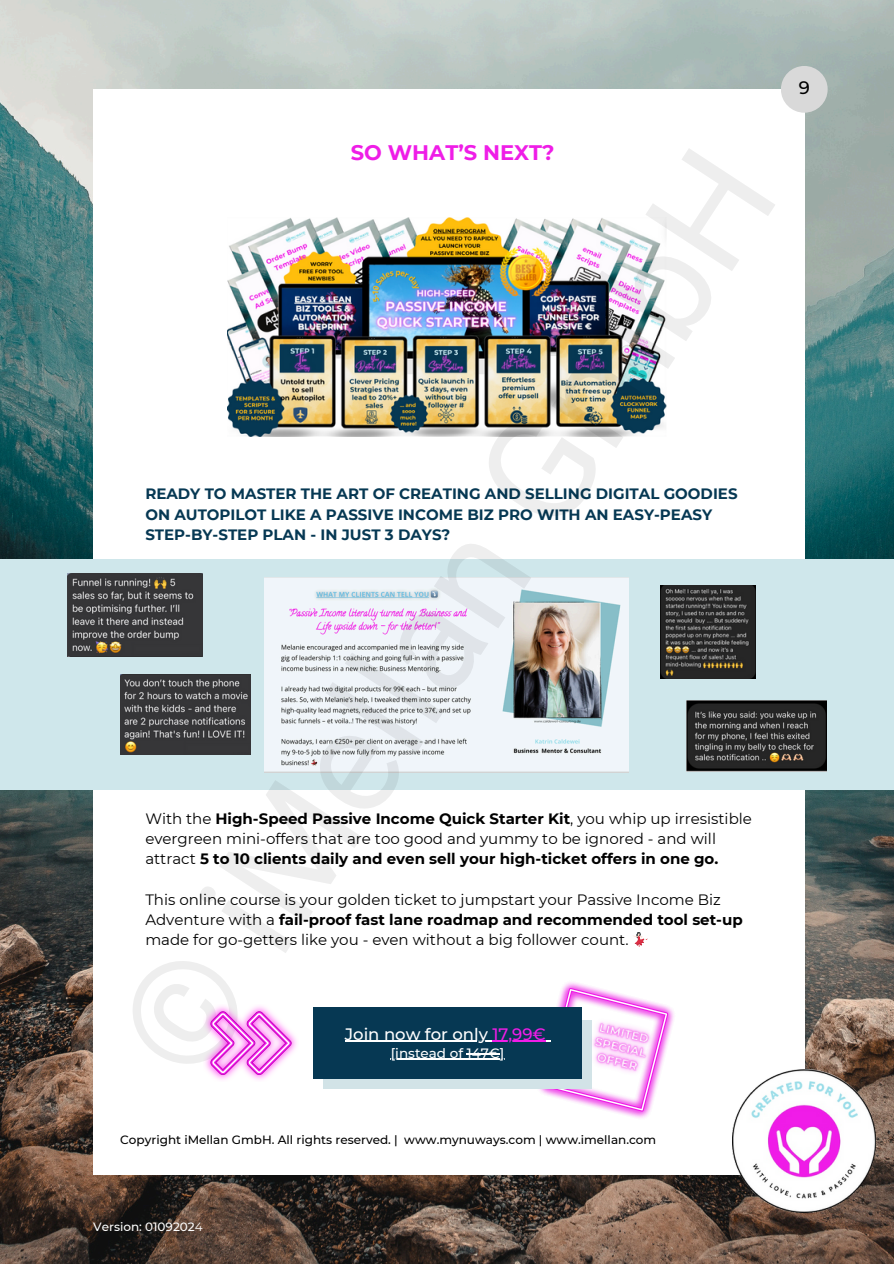
<style>
.page{position:relative;width:894px;height:1264px;background:#fff}
.page>*{position:absolute;margin:0;border:0;box-sizing:border-box;transform-origin:0 0}
.t1{font:700 21px "Montserrat";color:#ef1de7}
.t2{font:500 18px "Montserrat";color:#000}
.t3{font:500 16.5px "Montserrat";color:#fff}
.t4{font:15px/20.2px "Montserrat";color:#000}
.t5{font:700 15px/20.2px "Montserrat";color:#063853}
.t6{font:500 13.5px "Montserrat";color:#fff}
.t7{font:500 12px "Montserrat";color:#000}
.t8{font:500 12px "Montserrat";color:#fff}
.s1{font-weight:700}
.s2{color:#ef1de7}
.s3{font-weight:400}
</style>
<div class="page">
<img style="left:0;top:0;width:893px;height:1263px">
<div style="left:93px;top:89px;width:711px;height:1085px;background:#fff"></div>
<img style="left:539px;top:982px;width:135px;height:136px">
<div style="left:324px;top:1020px;width:267px;height:69px;background:#d2e3e7"></div>
<div style="left:780px;top:66px;width:47px;height:47px;background:#d9d9d9;border-radius:50%"></div>
<img style="left:732px;top:1069px;width:143px;height:143px">
<img style="left:227px;top:217px;width:439px;height:219px">
<div style="left:0;top:559px;width:893px;height:230px;background:#cfe7eb"></div>
<img style="left:265px;top:577px;width:363px;height:195px">
<img style="left:686px;top:700px;width:139px;height:71px">
<img style="left:67px;top:573px;width:135px;height:83px">
<img style="left:120px;top:674px;width:131px;height:80px">
<img style="left:660px;top:586px;width:95px;height:92px">
<div style="left:313px;top:1007px;width:268px;height:72px;background:#063853"></div>
<hr style="left:344px;top:1040px;width:148px;height:1px;background:#fff">
<hr style="left:492px;top:1040px;width:53px;height:1px;background:#ef1de7">
<svg style="left:544px;top:987px;width:124px;height:124px"></svg>
<hr style="left:390px;top:1058px;width:76px;height:1px;background:#fff">
<hr style="left:466px;top:1058px;width:33px;height:1px;background:#fff">
<hr style="left:466px;top:1053px;width:33px;height:1px;background:#fff">
<img style="left:262px;top:1006px;width:35px;height:74px">
<img style="left:205px;top:1006px;width:57px;height:74px">
<svg style="left:210px;top:1011px;width:81px;height:64px"></svg>
<img style="left:571px;top:1002px;width:100px;height:93px">
<p class="t1" style="left:351px;top:139px;width:205px">SO WHAT’S NEXT?</p>
<h1 class="t2" style="left:798px;top:77px;width:13px">9</h1>
<p class="t5" style="left:145px;top:484px;width:593px">READY TO MASTER THE ART OF CREATING AND SELLING DIGITAL GOODIES<br>ON AUTOPILOT LIKE A PASSIVE INCOME BIZ PRO WITH AN EASY-PEASY<br>STEP-BY-STEP PLAN - IN JUST 3 DAYS?</p>
<p class="t4" style="left:145px;top:808px;width:608px">With the <span class="s1">High-Speed Passive Income Quick Starter Kit</span>, you whip up irresistible evergreen mini-offers that are too good and yummy to be ignored - and will attract <span class="s1">5 to 10 clients daily and even sell your high-ticket offers in one go.</span></p>
<h4 class="t4" style="left:145px;top:889px;width:598px">This online course is your golden ticket to jumpstart your Passive Income Biz<br>Adventure with a <span class="s1">fail-proof fast lane roadmap and recommended tool set-up </span>made for go-getters like you - even without a big follower count.</h4>
<h5 class="t3" style="left:344px;top:1023px;width:202px">Join now for only <span class="s2">17,99€</span></h5>
<p class="t6" style="left:390px;top:1044px;width:115px">[instead of 147€]</p>
<p class="t7" style="left:120px;top:1132px;width:537px">Copyright iMellan GmbH. All rights reserved. | www.mynuways.com | www.imellan.com</p>
<p class="t8" style="left:93px;top:1219px;width:111px">Version: 0109202<span class="s3">4</span></p>
</div>
